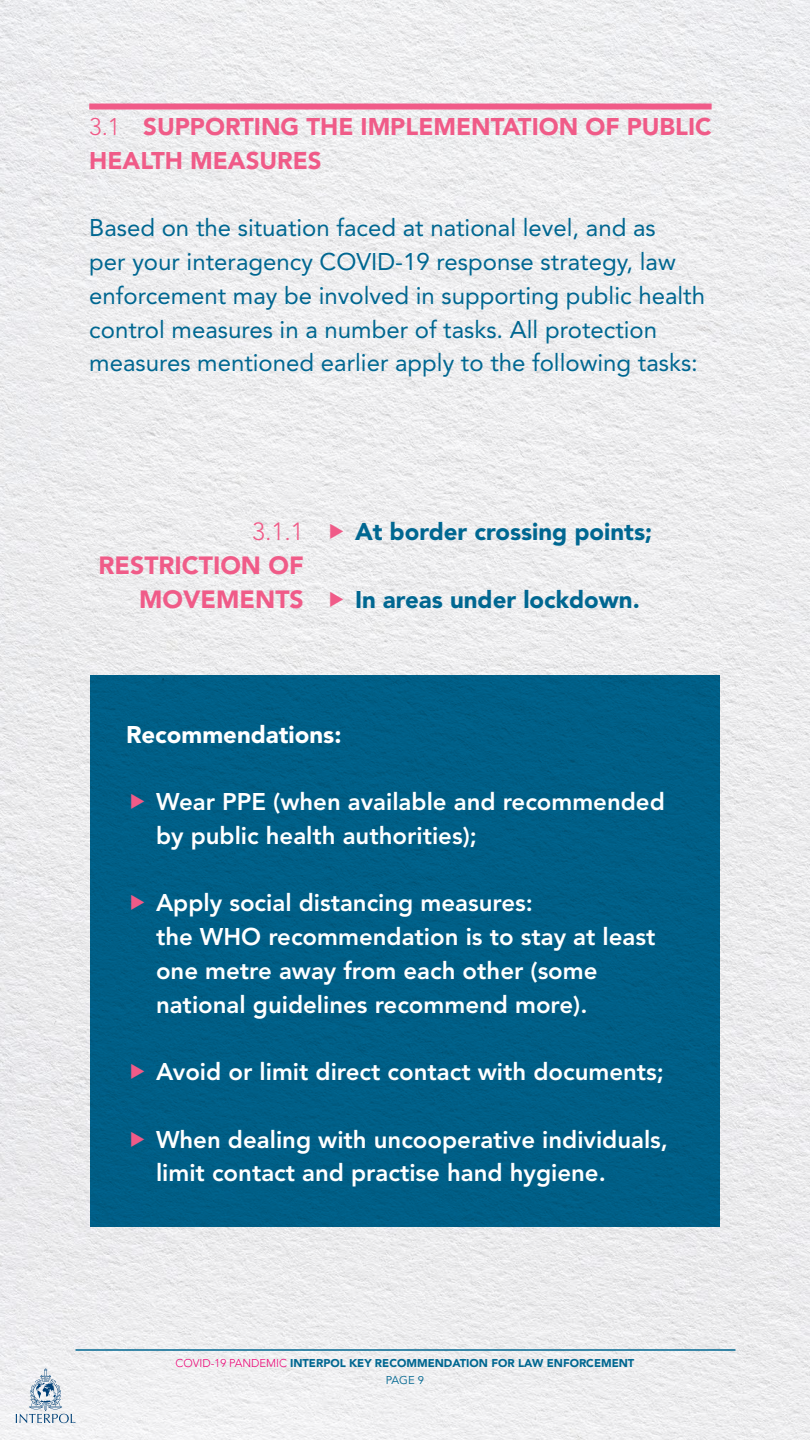
<style>
.page{position:relative;width:810px;height:1440px;background:#fff}
.page>*{position:absolute;margin:0;border:0;box-sizing:border-box;transform-origin:0 0}
.TXT_HEADER_02{font:900 24.75px/33.8px "Avenir LT Std";color:#f05b88;text-align:right}
.t1{font:800 24px/33.8px "Avenir LT Std";color:#fff}
.TXT{font:24px/33.8px "Avenir LT Std";color:#006791}
.TXT_HEADER_01{font:900 24px/33.8px "Avenir LT Std";color:#f05b88}
.t2{font:900 24px "Avenir LT Std";color:#006791}
.TXT-2{font:900 24px "Avenir LT Std";color:#fff}
.t3{font:900 11.25px/16.8px "Avenir LT Std";color:#006791;text-align:center}
.s1{font-weight:300}
.s2{font-weight:300;color:#ed0677}
.s3{font-weight:400}
</style>
<div class="page">
<img style="left:0;top:0;width:810px;height:1440px">
<div style="left:90px;top:675px;width:630px;height:552px;background:#005f87"></div>
<hr style="left:75px;top:1349px;width:660px;height:2px;background:#006791">
<svg style="left:16px;top:1369px;width:59px;height:54px"></svg>
<div style="left:89px;top:104px;width:623px;height:6px;background:#f05b88"></div>
<svg style="left:330px;top:524px;width:13px;height:15px"></svg>
<svg style="left:330px;top:591px;width:13px;height:15px"></svg>
<p class="TXT_HEADER_01" style="left:89px;top:110px;width:624px"><span class="s1">3.1</span> SUPPORTING THE IMPLEMENTATION OF PUBLIC<br>HEALTH MEASURES</p>
<p class="TXT" style="left:89px;top:211px;width:617px">Based on the situation faced at national level, and as<br>per your interagency COVID-19 response strategy, law enforcement may be involved in supporting public health control measures in a number of tasks. All protection measures mentioned earlier apply to the following tasks:</p>
<p class="TXT_HEADER_02" style="left:99px;top:514px;width:207px"><span class="s1">3.1.1<br></span>RESTRICTION OF<br>MOVEMENTS</p>
<p class="t2" style="left:355px;top:517px;width:299px">At border crossing points;</p>
<p class="t2" style="left:355px;top:585px;width:286px">In areas under lockdown.</p>
<p class="TXT-2" style="left:126px;top:720px;width:217px">Recommendations:</p>
<p class="t1" style="left:156px;top:785px;width:510px">Wear PPE (when available and recommended by public health authorities);</p>
<p class="t1" style="left:156px;top:886px;width:501px">Apply social distancing measures:<br>the WHO recommendation is to stay at least one metre away from each other (some national guidelines recommend more).</p>
<p class="t1" style="left:156px;top:1055px;width:510px">Avoid or limit direct contact with documents;</p>
<p class="t1" style="left:156px;top:1122px;width:514px">When dealing with uncooperative individuals, limit contact and practise hand hygiene.</p>
<p class="t3" style="left:176px;top:1354px;width:460px"><span class="s2">COVID-19 PANDEMIC</span> INTERPOL KEY RECOMMENDATION FOR LAW ENFORCEMENT<br><span class="s3">PAGE 9</span></p>
</div>
